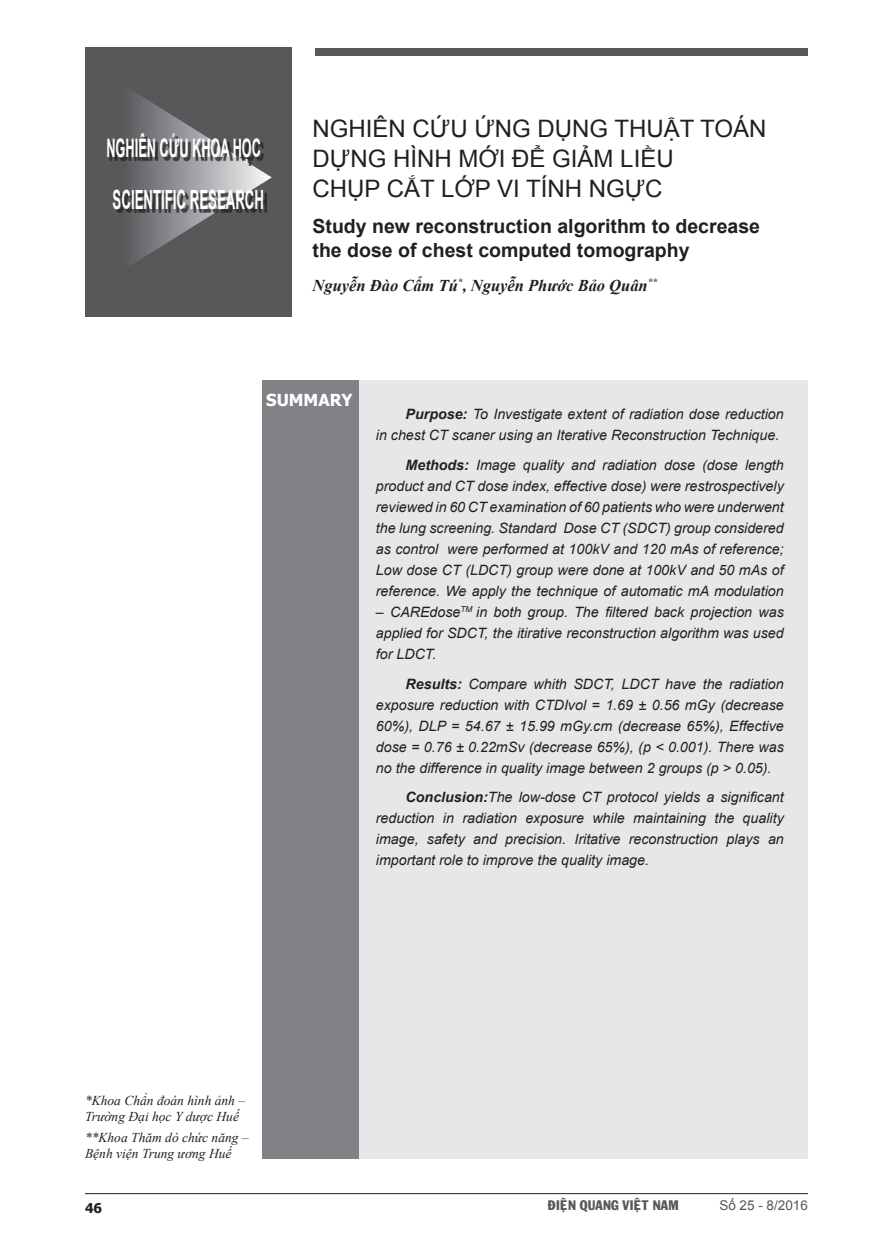
<style>
.page{position:relative;width:893px;height:1255px;background:#fff}
.page>*{position:absolute;margin:0;border:0;box-sizing:border-box;transform-origin:0 0}
.t1{font:700 26.4px "Arial";color:#fff;scale:.5 1}
.t2{font:700 25.5px "Arial";color:#fff;scale:.5 1}
.title_bai{font:24px/30px "Arial";color:#231f20}
.title_tieng_anh{font:700 19.5px/23.4px "Arial";color:#231f20}
.ten_tg{font:italic 700 16.5px "Times New Roman";color:#231f20}
.t3{font:700 16.5px "Tahoma";color:#fff}
.t4{font:italic 14.25px/21px "Arial";color:#231f20;text-align:justify}
.chu_thich_tg{font:italic 13.5px/16.2px "Times New Roman";color:#231f20}
.t5{font:13.5px "VNI Franko";color:#57585a}
.t6{font:13.5px "Arial";color:#57585a}
.t7{font:700 13.5px "Tahoma";color:#231f20}
.s1{font-weight:700}
</style>
<div class="page">
<hr style="left:85px;top:1193px;width:723px;height:1px;background:#231f20">
<div style="left:85px;top:48px;width:207px;height:269px;background:#57585a"></div>
<svg style="left:132px;top:91px;width:140px;height:173px"></svg>
<div style="left:110px;top:136px;width:154px;height:30px;background:#231f20;opacity:.75"></div>
<div style="left:115px;top:192px;width:152px;height:21px;background:#231f20;opacity:.75"></div>
<div style="left:316px;top:48px;width:492px;height:7px;background:#57585a"></div>
<div style="left:263px;top:380px;width:545px;height:778px;background:#e6e7e9"></div>
<div style="left:262px;top:380px;width:96px;height:778px;background:#808285"></div>
<h2 class="t2" style="left:106px;top:131px;width:311px">NGHIÊN CỨU KHOA HỌC</h2>
<h1 class="t1" style="left:113px;top:182px;width:304px">SCIENTIFIC RESEARCH</h1>
<p class="title_bai" style="left:313px;top:114px;width:455px">NGHIÊN CỨU ỨNG DỤNG THUẬT TOÁN<br>DỰNG HÌNH MỚI ĐỂ GIẢM LIỀU<br>CHỤP CẮT LỚP VI TÍNH NGỰC</p>
<p class="title_tieng_anh" style="left:313px;top:215px;width:449px">Study new reconstruction algorithm to decrease the dose of chest computed tomography</p>
<p class="ten_tg" style="left:313px;top:273px;width:346px">Nguyễn Đào Cẩm Tú<sup>*</sup>, Nguyễn Phước Bảo Quân<sup>**</sup></p>
<p class="t3" style="left:266px;top:388px;width:88px">SUMMARY</p>
<p class="t4" style="left:376px;top:404px;width:409px;text-indent:30px"><span class="s1">Purpose:</span> To Investigate extent of radiation dose reduction in chest CT scaner using an Iterative Reconstruction Technique.</p>
<p class="t4" style="left:376px;top:454px;width:409px;text-indent:30px"><span class="s1">Methods:</span> Image quality and radiation dose (dose length product and CT dose index, effective dose) were restrospectively reviewed in 60 CT examination of 60 patients who were underwent the lung screening. Standard Dose CT (SDCT) group considered as control were performed at 100kV and 120 mAs of reference; Low dose CT (LDCT) group were done at 100kV and 50 mAs of reference. We apply the technique of automatic mA modulation</p>
<p class="t4" style="left:376px;top:601px;width:409px">– CAREdose<sup>TM</sup> in both group. The filtered back projection was applied for SDCT, the itirative reconstruction algorithm was used for LDCT.</p>
<p class="t4" style="left:376px;top:673px;width:409px;text-indent:30px"><span class="s1">Results:</span> Compare whith SDCT, LDCT have the radiation exposure reduction with CTDIvol = 1.69 ± 0.56 mGy (decrease 60%), DLP = 54.67 ± 15.99 mGy.cm (decrease 65%), Effective dose = 0.76 ± 0.22mSv (decrease 65%), (p &lt; 0.001). There was no the difference in quality image between 2 groups (p &gt; 0.05).</p>
<p class="t4" style="left:376px;top:786px;width:409px;text-indent:30px"><span class="s1">Conclusion:</span>The low-dose CT protocol yields a significant reduction in radiation exposure while maintaining the quality image, safety and precision. Iritative reconstruction plays an important role to improve the quality image.</p>
<p class="chu_thich_tg" style="left:85px;top:1092px;width:162px">*Khoa Chẩn đoán hình ảnh –<br>Trường Đại học Y dược Huế</p>
<p class="chu_thich_tg" style="left:85px;top:1128px;width:165px">**Khoa Thăm dò chức năng –<br>Bệnh viện Trung ương Huế</p>
<p class="t7" style="left:85px;top:1198px;width:19px">46</p>
<p class="t5" style="left:548px;top:1194px;width:132px">ÑIEÄN QUANG VIEÄT NAM</p>
<p class="t6" style="left:719px;top:1196px;width:90px">Số 25 - 8/2016</p>
</div>
